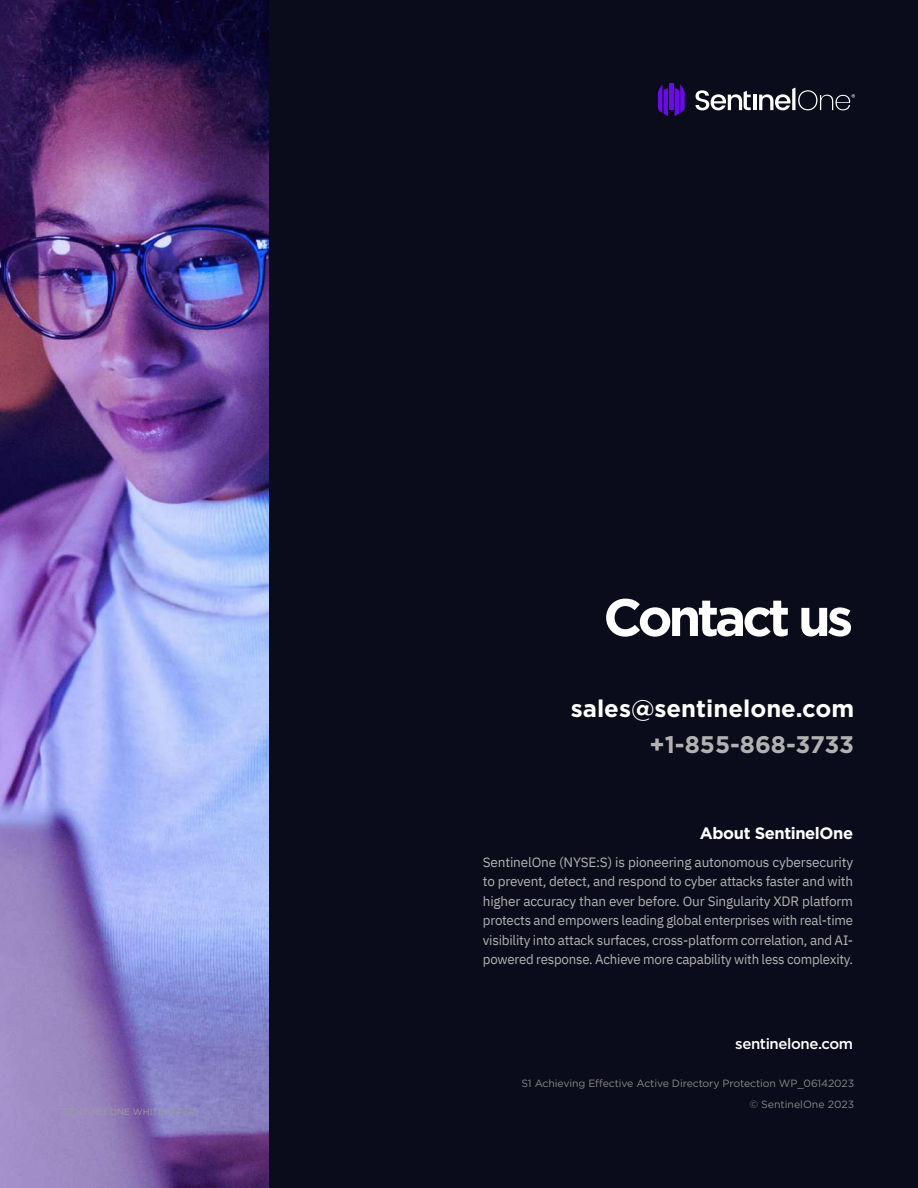
<style>
.page{position:relative;width:918px;height:1188px;background:#0b0c1b}
.page>*{position:absolute;margin:0;border:0;box-sizing:border-box;transform-origin:0 0}
.t1{font:700 52.5px "Gotham";letter-spacing:-.075em;color:#fff}
.t2{font:700 24px "Gotham";color:#fff}
.t3{font:700 24px "Gotham";color:#b3b2b2}
.t4{font:700 16.5px "Gotham";letter-spacing:-.025em;color:#fff}
.t5{font:500 15px "Gotham";letter-spacing:-.025em;color:#fff}
.t6{font:13.5px/19.5px "IBM Plex Sans";letter-spacing:-.015em;color:#b3b2b2;text-align:justify}
.t7{font:10.5px "Gotham";letter-spacing:-.01em;color:#878787}
.t8{font:9px "Gotham";color:#9d9d9c}
.s1{color:#7d7d89}
</style>
<div class="page">
<img style="left:0;top:0;width:269px;height:1188px">
<div style="left:669px;top:83px;width:5px;height:27px;background:#6b0aea"></div>
<svg style="left:675px;top:84px;width:10px;height:32px"></svg>
<svg style="left:658px;top:84px;width:10px;height:32px"></svg>
<hr style="left:753px;top:95px;width:3px;height:15px;background:#fff">
<svg style="left:696px;top:90px;width:55px;height:20px"></svg>
<svg style="left:759px;top:88px;width:96px;height:22px"></svg>
<p class="t8" style="left:64px;top:1106px;width:133px">SENTINELONE WHITEPAPER</p>
<h1 class="t1" style="left:603px;top:583px;width:251px">Contact us</h1>
<h2 class="t2" style="left:571px;top:693px;width:285px">sales@sentinelone.com</h2>
<h2 class="t3" style="left:650px;top:729px;width:206px">+1-855-868-3733</h2>
<p class="t4" style="left:700px;top:822px;width:155px">About SentinelOne</p>
<p class="t6" style="left:483px;top:851px;width:372px">SentinelOne (NYSE:S) is pioneering autonomous cybersecurity to prevent, detect, and respond to cyber attacks faster and with higher accuracy than ever before. Our Singularity XDR platform protects and empowers leading global enterprises with real-time visibility into attack surfaces, cross-platform correlation, and AI&shy;powered response. Achieve more capability with less complexity.</p>
<p class="t5" style="left:735px;top:1034px;width:119px">sentinelone.com</p>
<p class="t7" style="left:521px;top:1077px;width:334px">S1 Achieving Effective Active Directory Protection WP_06142023</p>
<p class="t7" style="left:749px;top:1098px;width:106px"><span class="s1">©</span> SentinelOne 2023</p>
</div>
